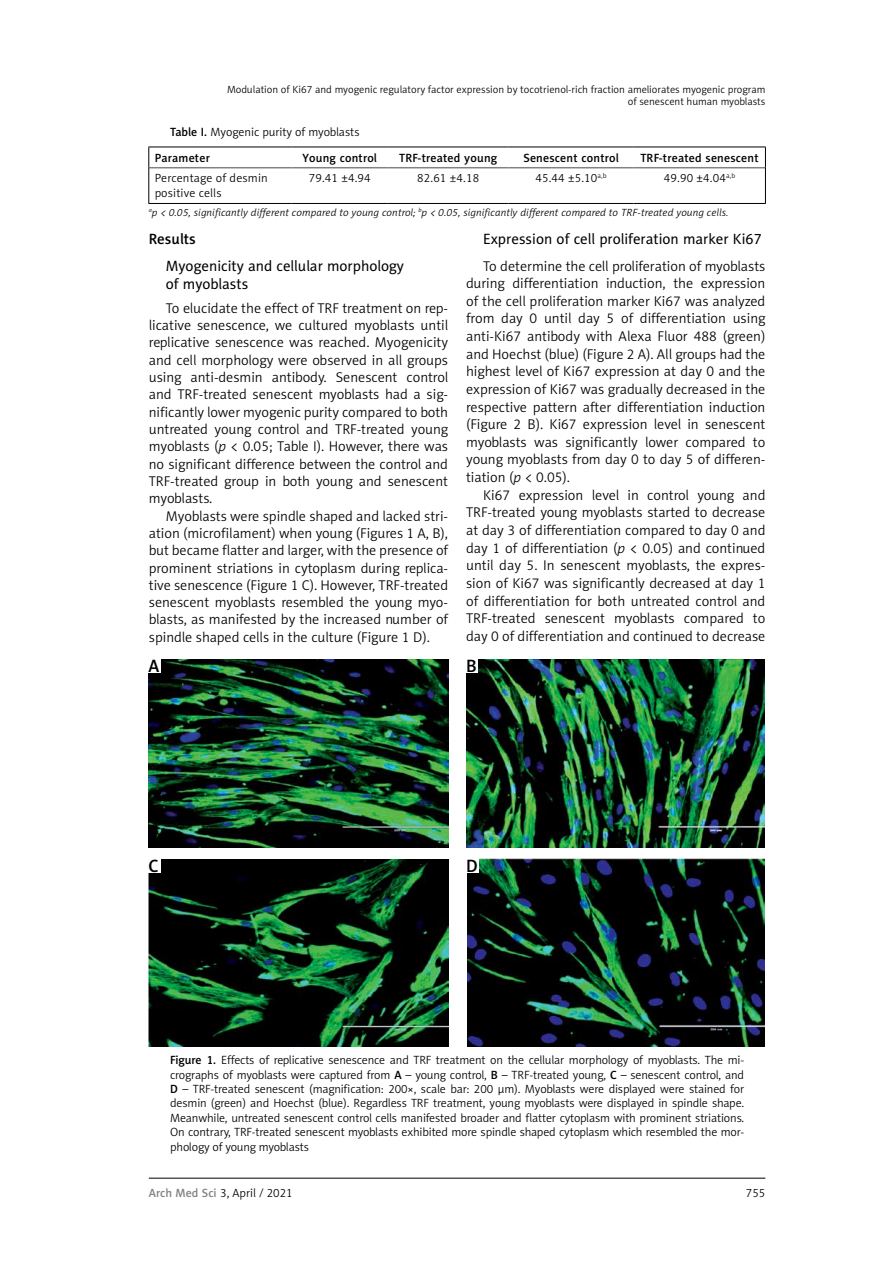
<style>
.page{position:relative;width:893px;height:1263px;background:#fff}
.page>*{position:absolute;margin:0;border:0;box-sizing:border-box;transform-origin:0 0}
.t1{font:18px "Naomi Sans EFN Medium";color:#000}
.t2{font:15px/18.1px "Naomi Sans EFN";color:#000}
.t3{font:15px "Naomi Sans EFN Medium";color:#000}
.t4{font:14.25px/17.7px "Naomi Sans EFN Light";color:#000;text-align:justify}
.t5{font:12px/14.4px "Naomi Sans EFN Light";color:#000}
.t6{font:12px "Naomi Sans EFN Medium";letter-spacing:.015em;color:#000}
.t7{font:10.5px/12.6px "Naomi Sans EFN Light";color:#000;text-align:right}
.t8{font:italic 10.5px "Naomi Sans EFN Light";letter-spacing:.015em;color:#000}
.s1{font-family:"Naomi Sans EFN Medium"}
.s2{font-style:italic}
.s3{font-family:"Naomi Sans EFN Medium";color:#808285}
</style>
<div class="page">
<hr style="left:149px;top:1178px;width:616px;height:1px;background:#000">
<hr style="left:149px;top:167px;width:143px;height:1px;background:#808285">
<hr style="left:292px;top:167px;width:96px;height:1px;background:#808285">
<hr style="left:388px;top:167px;width:121px;height:1px;background:#808285">
<hr style="left:509px;top:167px;width:125px;height:1px;background:#808285">
<hr style="left:634px;top:167px;width:131px;height:1px;background:#808285">
<hr style="left:148px;top:147px;width:144px;height:1px;background:#000">
<svg style="left:148px;top:147px;width:1px;height:21px"></svg>
<hr style="left:292px;top:147px;width:96px;height:1px;background:#000">
<hr style="left:388px;top:147px;width:121px;height:1px;background:#000">
<hr style="left:509px;top:147px;width:125px;height:1px;background:#000">
<hr style="left:634px;top:147px;width:132px;height:1px;background:#000">
<svg style="left:765px;top:147px;width:1px;height:21px"></svg>
<hr style="left:148px;top:168px;width:1px;height:35px;background:#000">
<hr style="left:765px;top:168px;width:1px;height:35px;background:#000">
<hr style="left:148px;top:203px;width:144px;height:1px;background:#000">
<hr style="left:292px;top:203px;width:96px;height:1px;background:#000">
<hr style="left:388px;top:203px;width:121px;height:1px;background:#000">
<hr style="left:509px;top:203px;width:125px;height:1px;background:#000">
<hr style="left:634px;top:203px;width:132px;height:1px;background:#000">
<img style="left:149px;top:659px;width:299px;height:188px">
<img style="left:467px;top:659px;width:298px;height:188px">
<img style="left:149px;top:859px;width:299px;height:187px">
<img style="left:467px;top:859px;width:297px;height:188px">
<div style="left:148px;top:658px;width:12px;height:15px;background:#fff"></div>
<div style="left:148px;top:858px;width:12px;height:15px;background:#fff"></div>
<div style="left:465px;top:658px;width:13px;height:15px;background:#fff"></div>
<div style="left:465px;top:858px;width:14px;height:15px;background:#fff"></div>
<p class="t7" style="left:227px;top:83px;width:540px">Modulation of Ki67 and myogenic regulatory factor expression by tocotrienol-rich fraction ameliorates myogenic program of senescent human myoblasts</p>
<p class="t5" style="left:170px;top:125px;width:191px"><span class="s1">Table I.</span> Myogenic purity of myoblasts</p>
<p class="t6" style="left:155px;top:150px;width:57px">Parameter</p>
<p class="t6" style="left:302px;top:150px;width:76px">Young control</p>
<p class="t6" style="left:399px;top:150px;width:100px">TRF-treated young</p>
<p class="t6" style="left:523px;top:150px;width:97px">Senescent control</p>
<p class="t6" style="left:640px;top:150px;width:120px">TRF-treated senescent</p>
<p class="t5" style="left:155px;top:171px;width:115px;line-height:15px">Percentage of desmin positive cells</p>
<p class="t5" style="left:309px;top:171px;width:64px">79.41 ±4.94</p>
<p class="t5" style="left:417px;top:171px;width:64px">82.61 ±4.18</p>
<p class="t5" style="left:535px;top:171px;width:73px">45.44 ±5.10<sup>a,b</sup></p>
<p class="t5" style="left:664px;top:171px;width:73px">49.90 ±4.04<sup>a,b</sup></p>
<p class="t8" style="left:149px;top:206px;width:581px"><sup>a</sup>p &lt; 0.05, significantly different compared to young control; <sup>b</sup>p &lt; 0.05, significantly different compared to TRF-treated young cells.</p>
<p class="t3" style="left:149px;top:230px;width:48px">Results</p>
<p class="t2" style="left:166px;top:257px;width:240px">Myogenicity and cellular morphology of myoblasts</p>
<p class="t4" style="left:149px;top:299px;width:301px;line-height:17.2px;text-indent:17px">To elucidate the effect of TRF treatment on rep&shy;licative senescence, we cultured myoblasts until replicative senescence was reached. Myogenicity and cell morphology were observed in all groups using anti-desmin antibody. Senescent control and TRF-treated senescent myoblasts had a sig&shy;nificantly lower myogenic purity compared to both untreated young control and TRF-treated young myoblasts (<span class="s2">p</span> &lt; 0.05; Table I). However, there was no significant difference between the control and TRF-treated group in both young and senescent myoblasts.</p>
<p class="t4" style="left:149px;top:507px;width:301px;line-height:17.2px;text-indent:17px">Myoblasts were spindle shaped and lacked stri&shy;ation (microfilament) when young (Figures 1 A, B), but became flatter and larger, with the presence of prominent striations in cytoplasm during replica&shy;tive senescence (Figure 1 C). However, TRF-treated senescent myoblasts resembled the young myo&shy;blasts, as manifested by the increased number of spindle shaped cells in the culture (Figure 1 D).</p>
<p class="t1" style="left:149px;top:655px;width:12px">A</p>
<p class="t2" style="left:483px;top:230px;width:280px">Expression of cell proliferation marker Ki67</p>
<p class="t4" style="left:466px;top:257px;width:301px;text-indent:17px">To determine the cell proliferation of myoblasts during differentiation induction, the expression of the cell proliferation marker Ki67 was analyzed from day 0 until day 5 of differentiation using anti-Ki67 antibody with Alexa Fluor 488 (green) and Hoechst (blue) (Figure 2 A). All groups had the highest level of Ki67 expression at day 0 and the expression of Ki67 was gradually decreased in the respective pattern after differentiation induction (Figure 2 B). Ki67 expression level in senescent myoblasts was significantly lower compared to young myoblasts from day 0 to day 5 of differen&shy;tiation (<span class="s2">p</span> &lt; 0.05).</p>
<p class="t4" style="left:466px;top:486px;width:301px;text-indent:17px">Ki67 expression level in control young and TRF-treated young myoblasts started to decrease at day 3 of differentiation compared to day 0 and day 1 of differentiation (<span class="s2">p</span> &lt; 0.05) and continued until day 5. In senescent myoblasts, the expres&shy;sion of Ki67 was significantly decreased at day 1 of differentiation for both untreated control and TRF-treated senescent myoblasts compared to day 0 of differentiation and continued to decrease</p>
<p class="t1" style="left:466px;top:655px;width:12px">B</p>
<p class="t1" style="left:149px;top:855px;width:12px">C</p>
<p class="t1" style="left:466px;top:855px;width:13px">D</p>
<p class="t5" style="left:170px;top:1053px;width:576px;text-align:justify"><span class="s1">Figure 1.</span> Effects of replicative senescence and TRF treatment on the cellular morphology of myoblasts. The mi&shy;crographs of myoblasts were captured from <span class="s1">A</span> – young control, <span class="s1">B</span> – TRF-treated young, <span class="s1">C</span> – senescent control, and <span class="s1">D</span> – TRF-treated senescent (magnification: 200×, scale bar: 200 µm). Myoblasts were displayed were stained for desmin (green) and Hoechst (blue). Regardless TRF treatment, young myoblasts were displayed in spindle shape.<br>Meanwhile, untreated senescent control cells manifested broader and flatter cytoplasm with prominent striations.<br>On contrary, TRF-treated senescent myoblasts exhibited more spindle shaped cytoplasm which resembled the mor&shy;phology of young myoblasts</p>
<p class="t5" style="left:149px;top:1186px;width:145px"><span class="s3">Arch Med Sci</span> 3, April / 2021</p>
<p class="t5" style="left:746px;top:1186px;width:21px">755</p>
</div>
